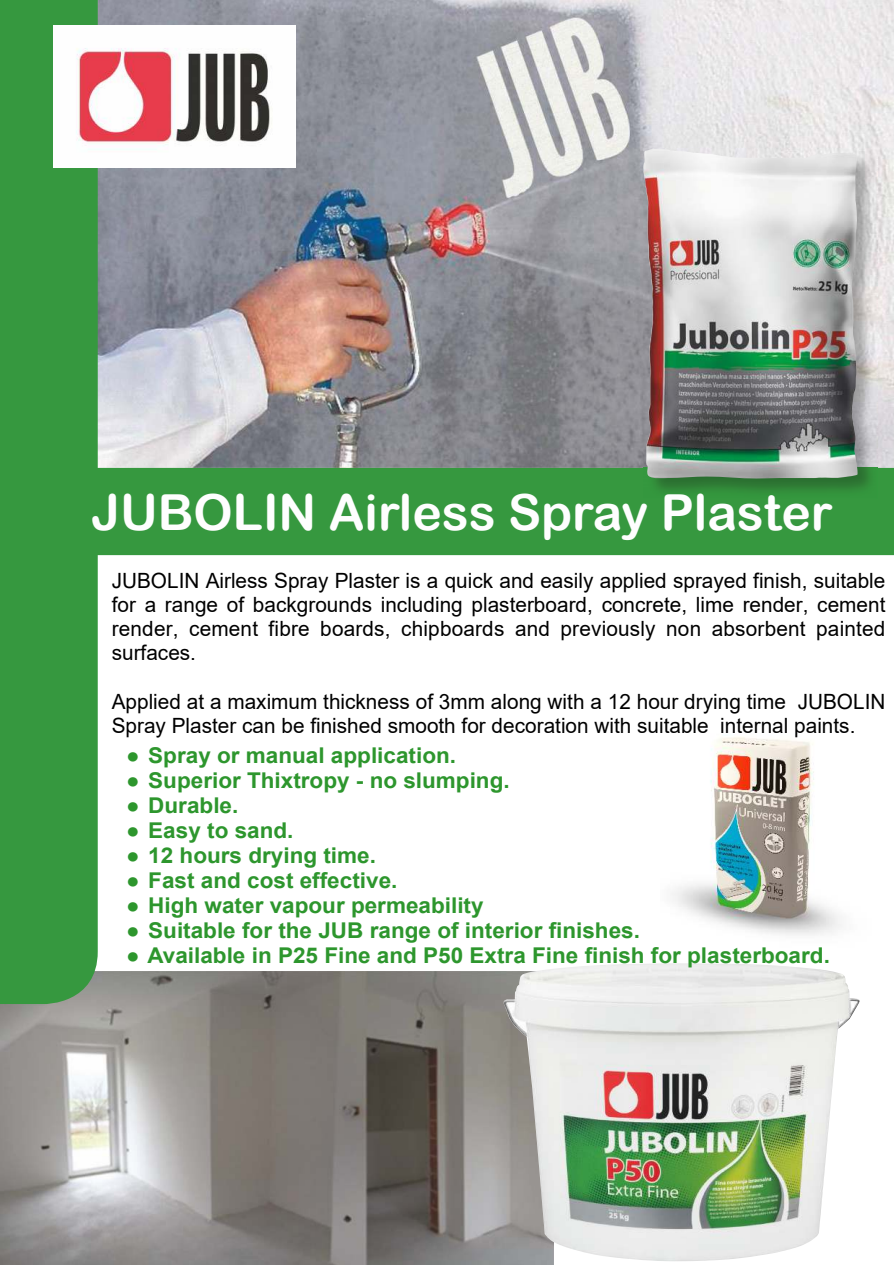
<style>
.page{position:relative;width:894px;height:1265px;background:#fff}
.page>*{position:absolute;margin:0;border:0;box-sizing:border-box;transform-origin:0 0}
.t1{font:49.65px "Arial Rounded MT Bold";color:#fefefe}
.t2{font:700 21.75px "Arial";color:#2d962d;scale:1.04 1}
.t3{font:21px/24.2px "Arial";color:#000;text-align:justify}
.s1{font-family:"Times New Roman"}
</style>
<div class="page">
<img style="left:0;top:971px;width:553px;height:293px">
<img style="left:98px;top:0;width:795px;height:468px">
<div style="left:0;top:0;width:98px;height:1003px;background:#36983f"></div>
<div style="left:0;top:468px;width:893px;height:87px;background:#36983f"></div>
<img style="left:54px;top:25px;width:242px;height:143px">
<img style="left:503px;top:963px;width:356px;height:297px">
<img style="left:642px;top:148px;width:234px;height:350px">
<img style="left:642px;top:149px;width:215px;height:330px">
<img style="left:671px;top:737px;width:171px;height:198px">
<h1 class="t1" style="left:91px;top:493px;width:742px">JUBOLIN Airless Spray Plaster</h1>
<p class="t3" style="left:112px;top:570px;width:774px">JUBOLIN Airless Spray Plaster is a quick and easily applied sprayed finish, suitable for a range of backgrounds including plasterboard, concrete, lime render, cement render, cement fibre boards, chipboards and previously non absorbent painted surfaces.</p>
<p class="t3" style="left:112px;top:691px;width:774px">Applied at a maximum thickness of 3mm along with a 12 hour drying time JUBOLIN<br>Spray Plaster can be finished smooth for decoration with suitable internal paints.</p>
<p class="t2" style="left:126px;top:746px;width:318px"><span class="s1">●</span> Spray or manual application.</p>
<p class="t2" style="left:126px;top:772px;width:370px"><span class="s1">●</span> Superior Thixtropy - no slumping.</p>
<p class="t2" style="left:126px;top:797px;width:109px"><span class="s1">●</span> Durable.</p>
<p class="t2" style="left:126px;top:822px;width:162px"><span class="s1">●</span> Easy to sand.</p>
<p class="t2" style="left:126px;top:847px;width:241px"><span class="s1">●</span> 12 hours drying time.</p>
<p class="t2" style="left:126px;top:872px;width:262px"><span class="s1">●</span> Fast and cost effective.</p>
<p class="t2" style="left:126px;top:897px;width:345px"><span class="s1">●</span> High water vapour permeability</p>
<p class="t2" style="left:126px;top:922px;width:495px"><span class="s1">●</span> Suitable for the JUB range of interior finishes.</p>
<p class="t2" style="left:126px;top:947px;width:677px"><span class="s1">●</span> Available in P25 Fine and P50 Extra Fine finish for plasterboard.</p>
</div>
